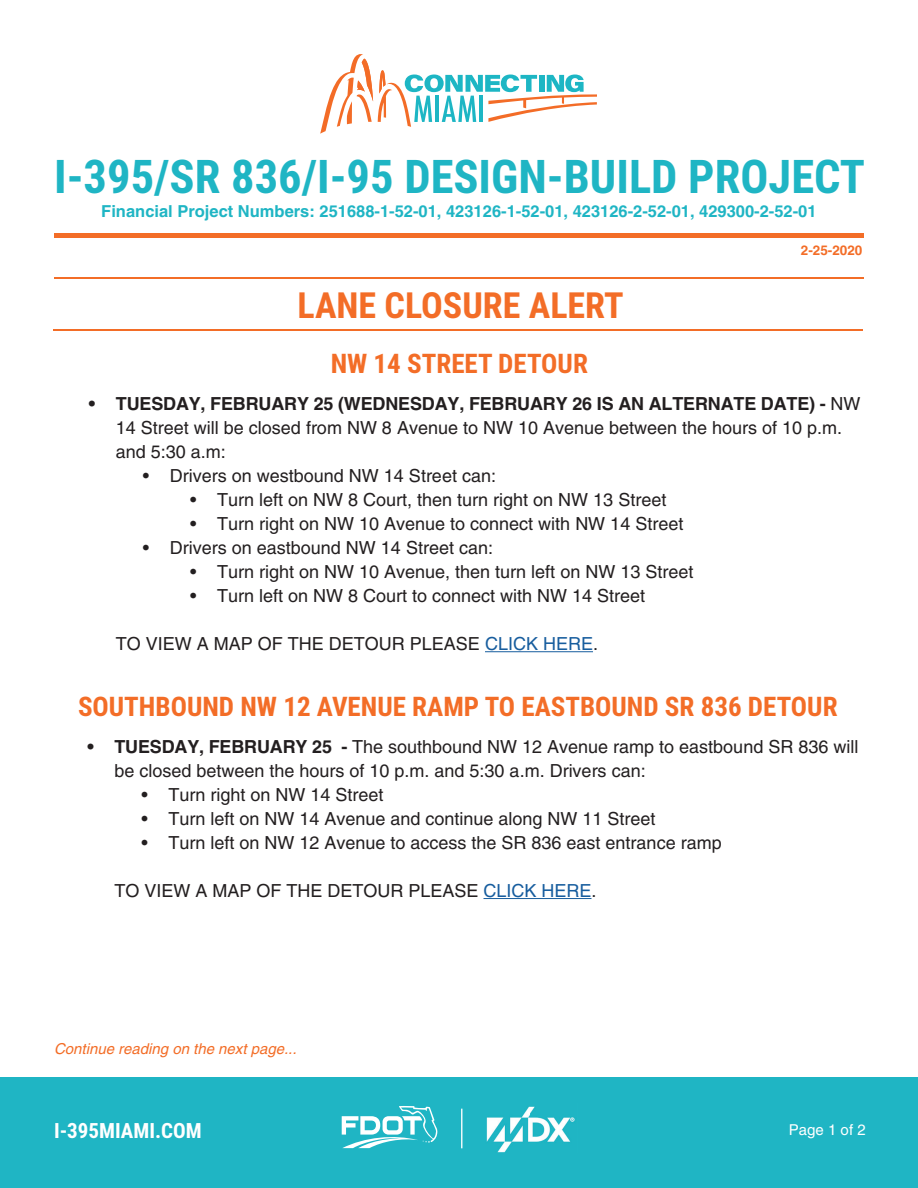
<style>
.page{position:relative;width:918px;height:1188px;background:#fff}
.page>*{position:absolute;margin:0;border:0;box-sizing:border-box;transform-origin:0 0}
.t1{font:700 46.5px "Roboto Condensed";color:#1fb5c4}
.t2{font:700 36px "Roboto Condensed";color:#f36d27}
.t3{font:700 27px "Roboto Condensed";color:#f36d27}
.t4{font:700 21px "Roboto Condensed";color:#fff}
.t5{font:18px/24px "Helvetica";color:#231f20}
.t6{font:700 16.5px "Helvetica";color:#1fb5c4}
.t7{font:italic 15px "Helvetica";color:#f36d27}
.t8{font:15px "Helvetica";color:#fff}
.t9{font:700 13.5px "Helvetica";color:#f36d27}
.s1{font-weight:700}
.s2{color:#175d9e}
</style>
<div class="page">
<div style="left:0;top:1077px;width:918px;height:111px;background:#1fb5c4"></div>
<hr style="left:461px;top:1109px;width:1px;height:39px;background:#fff">
<svg style="left:342px;top:1106px;width:95px;height:42px"></svg>
<img style="left:486px;top:1106px;width:89px;height:47px">
<svg style="left:320px;top:54px;width:277px;height:80px"></svg>
<div style="left:54px;top:233px;width:810px;height:5px;background:#f36d27"></div>
<hr style="left:53px;top:330px;width:810px;height:1px;background:#f36d27">
<hr style="left:54px;top:277px;width:810px;height:2px;background:#f36d27">
<hr style="left:485px;top:651px;width:108px;height:1px;background:#175d9e">
<hr style="left:484px;top:898px;width:108px;height:1px;background:#175d9e">
<h1 class="t1" style="left:54px;top:144px;width:813px">I-395/SR 836/I-95 DESIGN-BUILD PROJECT</h1>
<p class="t6" style="left:101px;top:201px;width:717px">Financial Project Numbers: 251688-1-52-01, 423126-1-52-01, 423126-2-52-01, 429300-2-52-01</p>
<p class="t9" style="left:801px;top:242px;width:63px">2-25-2020</p>
<h2 class="t2" style="left:298px;top:280px;width:328px">LANE CLOSURE ALERT</h2>
<h3 class="t3" style="left:331px;top:344px;width:259px">NW 14 STREET DETOUR</h3>
<p class="t5" style="left:116px;top:392px;width:746px;text-indent:-27px"><span class="s1">• TUESDAY, FEBRUARY 25 (WEDNESDAY, FEBRUARY 26 IS AN ALTERNATE DATE) -</span> NW<br>14 Street will be closed from NW 8 Avenue to NW 10 Avenue between the hours of 10 p.m. and 5:30 a.m:</p>
<p class="t5" style="left:143px;top:464px;width:355px">• Drivers on westbound NW 14 Street can:</p>
<p class="t5" style="left:190px;top:488px;width:478px">• Turn left on NW 8 Court, then turn right on NW 13 Street</p>
<p class="t5" style="left:190px;top:512px;width:495px">• Turn right on NW 10 Avenue to connect with NW 14 Street</p>
<p class="t5" style="left:143px;top:536px;width:352px">• Drivers on eastbound NW 14 Street can:</p>
<p class="t5" style="left:190px;top:560px;width:505px">• Turn right on NW 10 Avenue, then turn left on NW 13 Street</p>
<p class="t5" style="left:190px;top:584px;width:457px">• Turn left on NW 8 Court to connect with NW 14 Street</p>
<p class="t5" style="left:116px;top:632px;width:484px">TO VIEW A MAP OF THE DETOUR PLEASE <span class="s2">CLICK HERE</span>.</p>
<h3 class="t3" style="left:78px;top:687px;width:761px">SOUTHBOUND NW 12 AVENUE RAMP TO EASTBOUND SR 836 DETOUR</h3>
<p class="t5" style="left:114px;top:734px;width:745px;text-indent:-27px"><span class="s1">• TUESDAY, FEBRUARY 25 -</span> The southbound NW 12 Avenue ramp to eastbound SR 836 will be closed between the hours of 10 p.m. and 5:30 a.m. Drivers can:</p>
<p class="t5" style="left:141px;top:782px;width:244px">• Turn right on NW 14 Street</p>
<p class="t5" style="left:141px;top:806px;width:516px">• Turn left on NW 14 Avenue and continue along NW 11 Street</p>
<p class="t5" style="left:141px;top:830px;width:582px">• Turn left on NW 12 Avenue to access the SR 836 east entrance ramp</p>
<p class="t5" style="left:114px;top:878px;width:484px">TO VIEW A MAP OF THE DETOUR PLEASE <span class="s2">CLICK HERE</span>.</p>
<p class="t7" style="left:54px;top:1040px;width:244px">Continue reading on the next page...</p>
<p class="t4" style="left:54px;top:1116px;width:149px">I-395MIAMI.COM</p>
<p class="t8" style="left:789px;top:1121px;width:78px">Page 1 of 2</p>
</div>
